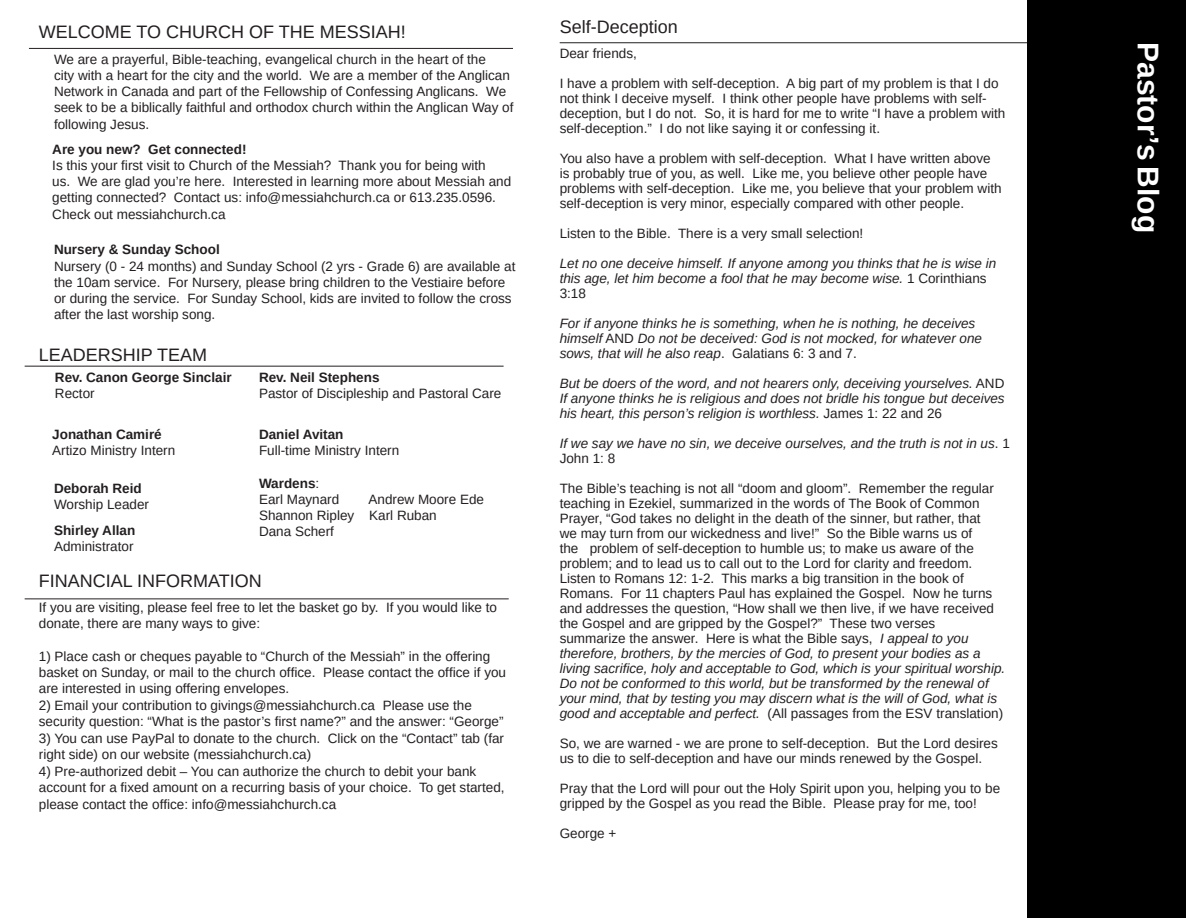
<style>
.page{position:relative;width:1188px;height:918px;background:#fff}
.page>*{position:absolute;margin:0;border:0;box-sizing:border-box;transform-origin:0 0}
.t1{font:700 30px "Arimo";color:#fff}
.t2{font:18px "Arimo";color:#231f20}
.t3{font:13.5px/15px "Arimo";color:#231f20}
.t4{font:italic 13.5px/15px "Arimo";color:#231f20}
.t5{font:700 13.5px/16.2px "Arimo";color:#231f20}
.s1{font-style:normal}
.s2{font-style:italic}
.s3{font-weight:400}
</style>
<div class="page">
<hr style="left:560px;top:42px;width:467px;height:1px;background:#231f20">
<hr style="left:29px;top:48px;width:484px;height:1px;background:#231f20">
<hr style="left:25px;top:366px;width:479px;height:1px;background:#231f20">
<hr style="left:25px;top:598px;width:484px;height:1px;background:#231f20">
<div style="left:1027px;top:0;width:159px;height:918px;background:#000"></div>
<p class="t2" style="left:39px;top:21px;width:369px">WELCOME TO CHURCH OF THE MESSIAH!</p>
<p class="t2" style="left:560px;top:15px;width:120px">Self-Deception</p>
<p class="t3" style="left:54px;top:51px;width:461px;line-height:16.2px">We are a prayerful, Bible-teaching, evangelical church in the heart of the<br>city with a heart for the city and the world. We are a member of the Anglican Network in Canada and part of the Fellowship of Confessing Anglicans. We seek to be a biblically faithful and orthodox church within the Anglican Way of following Jesus.</p>
<p class="t1" style="left:1169px;top:42px;width:193px;rotate:90deg">Pastor’s Blog</p>
<p class="t3" style="left:560px;top:46px;width:79px">Dear friends,</p>
<p class="t3" style="left:560px;top:76px;width:440px">I have a problem with self-deception. A big part of my problem is that I do not think I deceive myself. I think other people have problems with self-</p>
<p class="t3" style="left:560px;top:106px;width:447px">deception, but I do not. So, it is hard for me to write “I have a problem with self-deception.” I do not like saying it or confessing it.</p>
<p class="t3" style="left:560px;top:151px;width:443px">You also have a problem with self-deception. What I have written above is probably true of you, as well. Like me, you believe other people have problems with self-deception. Like me, you believe that your problem with self-deception is very minor, especially compared with other people.</p>
<p class="t3" style="left:560px;top:226px;width:305px">Listen to the Bible. There is a very small selection!</p>
<p class="t4" style="left:560px;top:256px;width:438px">Let no one deceive himself. If anyone among you thinks that he is wise in this age, let him become a fool that he may become wise. <span class="s1">1 Corinthians<br>3:18</span></p>
<p class="t4" style="left:560px;top:316px;width:424px">For if anyone thinks he is something, when he is nothing, he deceives himself <span class="s1">AND</span> Do not be deceived: God is not mocked, for whatever one sows, that will he also reap<span class="s1">. Galatians 6: 3 and 7.</span></p>
<p class="t4" style="left:560px;top:376px;width:446px;text-align:justify">But be doers of the word, and not hearers only, deceiving yourselves. <span class="s1">AND </span>If anyone thinks he is religious and does not bridle his tongue but deceives his heart, this person’s religion is worthless. <span class="s1">James 1: 22 and 26</span></p>
<p class="t4" style="left:560px;top:436px;width:452px">If we say we have no sin, we deceive ourselves, and the truth is not in us<span class="s1">. 1<br>John 1: 8</span></p>
<p class="t3" style="left:560px;top:481px;width:436px">The Bible’s teaching is not all “doom and gloom”. Remember the regular teaching in Ezekiel, summarized in the words of The Book of Common Prayer, “God takes no delight in the death of the sinner, but rather, that we may turn from our wickedness and live!” So the Bible warns us of the problem of self-deception to humble us; to make us aware of the problem; and to lead us to call out to the Lord for clarity and freedom.</p>
<p class="t3" style="left:560px;top:571px;width:406px">Listen to Romans 12: 1-2. This marks a big transition in the book of</p>
<p class="t3" style="left:560px;top:586px;width:436px">Romans. For 11 chapters Paul has explained the Gospel. Now he turns and addresses the question, “How shall we then live, if we have received the Gospel and are gripped by the Gospel?” These two verses</p>
<p class="t3" style="left:560px;top:631px;width:410px">summarize the answer. Here is what the Bible says, <span class="s2">I appeal to you</span></p>
<p class="t4" style="left:560px;top:646px;width:447px">therefore, brothers, by the mercies of God, to present your bodies as a living sacrifice, holy and acceptable to God, which is your spiritual worship.<br>Do not be conformed to this world, but be transformed by the renewal of your mind, that by testing you may discern what is the will of God, what is good and acceptable and perfect. <span class="s1">(All passages from the ESV translation)</span></p>
<p class="t3" style="left:560px;top:736px;width:440px">So, we are warned - we are prone to self-deception. But the Lord desires us to die to self-deception and have our minds renewed by the Gospel.</p>
<p class="t3" style="left:560px;top:781px;width:442px">Pray that the Lord will pour out the Holy Spirit upon you, helping you to be gripped by the Gospel as you read the Bible. Please pray for me, too!</p>
<p class="t3" style="left:560px;top:826px;width:58px">George +</p>
<p class="t5" style="left:52px;top:141px;width:196px">Are you new? Get connected!</p>
<p class="t3" style="left:52px;top:157px;width:460px;line-height:16.2px">Is this your first visit to Church of the Messiah? Thank you for being with<br>us. We are glad you’re here. Interested in learning more about Messiah and getting connected? Contact us: info@messiahchurch.ca or 613.235.0596.<br>Check out messiahchurch.ca</p>
<p class="t5" style="left:54px;top:242px;width:167px">Nursery &amp; Sunday School</p>
<p class="t3" style="left:54px;top:258px;width:463px;line-height:16.2px">Nursery (0 - 24 months) and Sunday School (2 yrs - Grade 6) are available at the 10am service. For Nursery, please bring children to the Vestiaire before or during the service. For Sunday School, kids are invited to follow the cross after the last worship song.</p>
<p class="t2" style="left:39px;top:343px;width:170px">LEADERSHIP TEAM</p>
<p class="t5" style="left:55px;top:370px;width:178px">Rev. Canon George Sinclair<br><span class="s3">Rector</span></p>
<p class="t5" style="left:259px;top:370px;width:122px">Rev. Neil Stephens</p>
<p class="t3" style="left:259px;top:386px;width:244px">Pastor of Discipleship and Pastoral Care</p>
<p class="t5" style="left:52px;top:427px;width:111px">Jonathan Camiré</p>
<p class="t3" style="left:52px;top:443px;width:125px">Artizo Ministry Intern</p>
<p class="t5" style="left:54px;top:481px;width:89px">Deborah Reid</p>
<p class="t3" style="left:54px;top:497px;width:97px">Worship Leader</p>
<p class="t5" style="left:259px;top:427px;width:86px">Daniel Avitan</p>
<p class="t3" style="left:259px;top:443px;width:142px">Full-time Ministry Intern</p>
<p class="t5" style="left:259px;top:475px;width:62px">Wardens<span class="s3">:</span></p>
<p class="t3" style="left:259px;top:492px;width:82px">Earl Maynard</p>
<p class="t3" style="left:369px;top:492px;width:117px">Andrew Moore Ede</p>
<p class="t3" style="left:259px;top:508px;width:179px">Shannon Ripley Karl Ruban</p>
<p class="t5" style="left:54px;top:523px;width:83px">Shirley Allan</p>
<p class="t3" style="left:259px;top:524px;width:77px">Dana Scherf</p>
<p class="t3" style="left:54px;top:539px;width:81px">Administrator</p>
<p class="t2" style="left:39px;top:570px;width:225px">FINANCIAL INFORMATION</p>
<p class="t3" style="left:39px;top:599px;width:460px;line-height:16.2px">If you are visiting, please feel free to let the basket go by. If you would like to donate, there are many ways to give:</p>
<p class="t3" style="left:39px;top:648px;width:469px;line-height:16.2px">1) Place cash or cheques payable to “Church of the Messiah” in the offering basket on Sunday, or mail to the church office. Please contact the office if you are interested in using offering envelopes.</p>
<p class="t3" style="left:39px;top:698px;width:435px">2) Email your contribution to givings@messiahchurch.ca Please use the</p>
<p class="t3" style="left:39px;top:714px;width:466px">security question: “What is the pastor’s first name?” and the answer: “George”</p>
<p class="t3" style="left:39px;top:730px;width:467px;line-height:16.5px">3) You can use PayPal to donate to the church. Click on the “Contact” tab (far right side) on our website (messiahchurch.ca)</p>
<p class="t3" style="left:39px;top:763px;width:467px;line-height:16.5px">4) Pre-authorized debit – You can authorize the church to debit your bank account for a fixed amount on a recurring basis of your choice. To get started, please contact the office: info@messiahchurch.ca</p>
</div>
